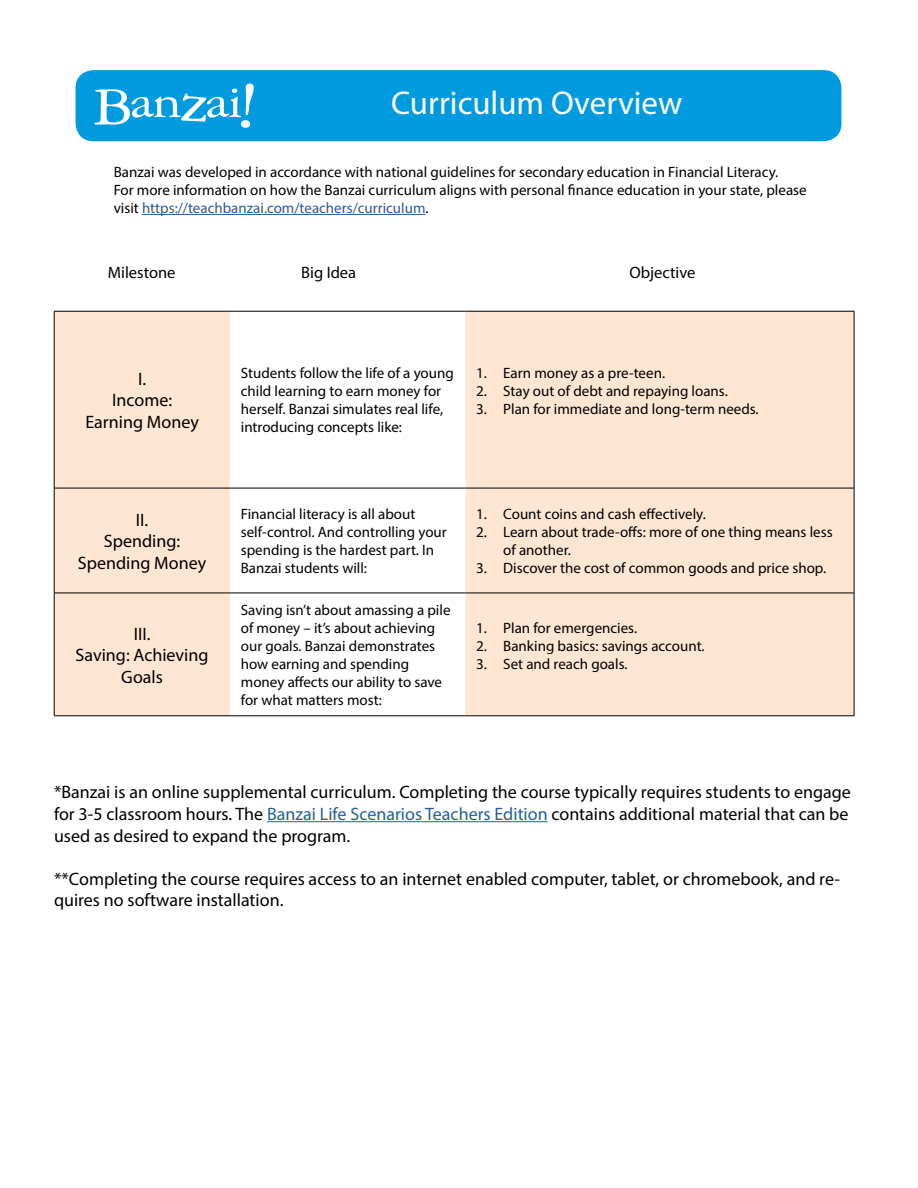
<style>
.page{position:relative;width:918px;height:1188px;background:#fff}
.page>*{position:absolute;margin:0;border:0;box-sizing:border-box;transform-origin:0 0}
.t1{font:33px "Myriad Pro";color:#fff}
.t2{font:18px/21.6px "Myriad Pro";color:#000;text-align:center}
.t3{font:16.5px "Myriad Pro";color:#000}
.t4{font:15px/18px "Myriad Pro";color:#000}
.s1{color:#215e9e}
</style>
<div class="page">
<div style="left:76px;top:70px;width:765px;height:71px;background:#009bdf;border-radius:18px"></div>
<hr style="left:267px;top:821px;width:281px;height:1px;background:#215e9e">
<svg style="left:55px;top:312px;width:799px;height:404px;fill:#fee6d3"></svg>
<hr style="left:54px;top:311px;width:176px;height:1px;background:#000">
<hr style="left:54px;top:311px;width:1px;height:177px;background:#000">
<hr style="left:230px;top:311px;width:235px;height:1px;background:#000">
<hr style="left:465px;top:311px;width:389px;height:1px;background:#000">
<hr style="left:854px;top:311px;width:1px;height:177px;background:#000">
<hr style="left:54px;top:488px;width:176px;height:1px;background:#000">
<hr style="left:54px;top:488px;width:1px;height:105px;background:#000">
<hr style="left:230px;top:488px;width:235px;height:1px;background:#000">
<hr style="left:465px;top:488px;width:389px;height:1px;background:#000">
<hr style="left:854px;top:488px;width:1px;height:105px;background:#000">
<hr style="left:54px;top:593px;width:176px;height:1px;background:#000">
<hr style="left:54px;top:593px;width:1px;height:123px;background:#000">
<hr style="left:230px;top:593px;width:235px;height:1px;background:#000">
<hr style="left:465px;top:593px;width:389px;height:1px;background:#000">
<hr style="left:854px;top:593px;width:1px;height:123px;background:#000">
<hr style="left:54px;top:716px;width:176px;height:1px;background:#000">
<hr style="left:230px;top:716px;width:235px;height:1px;background:#000">
<hr style="left:465px;top:716px;width:389px;height:1px;background:#000">
<svg style="left:94px;top:83px;width:160px;height:45px"></svg>
<hr style="left:142px;top:214px;width:284px;height:1px;background:#215e9e">
<h1 class="t1" style="left:391px;top:82px;width:293px">Curriculum Overview</h1>
<p class="t4" style="left:114px;top:163px;width:694px">Banzai was developed in accordance with national guidelines for secondary education in Financial Literacy.<br>For more information on how the Banzai curriculum aligns with personal finance education in your state, please visit <span class="s1">https://teachbanzai.com/teachers/curriculum</span>.</p>
<p class="t3" style="left:108px;top:262px;width:69px">Milestone</p>
<p class="t3" style="left:301px;top:262px;width:56px">Big Idea</p>
<p class="t3" style="left:629px;top:263px;width:67px">Objective</p>
<p class="t2" style="left:85px;top:368px;width:115px">I.<br>Income:<br>Earning Money</p>
<p class="t4" style="left:241px;top:364px;width:214px">Students follow the life of a young child learning to earn money for herself. Banzai simulates real life, introducing concepts like:</p>
<p class="t4" style="left:476px;top:364px;width:190px">1. Earn money as a pre-teen.</p>
<p class="t4" style="left:476px;top:382px;width:253px">2. Stay out of debt and repaying loans.</p>
<p class="t4" style="left:476px;top:400px;width:284px">3. Plan for immediate and long-term needs.</p>
<p class="t2" style="left:78px;top:509px;width:130px">II.<br>Spending:<br>Spending Money</p>
<p class="t4" style="left:241px;top:505px;width:207px">Financial literacy is all about self-control. And controlling your spending is the hardest part. In<br>Banzai students will:</p>
<p class="t4" style="left:476px;top:505px;width:231px">1. Count coins and cash effectively.</p>
<p class="t4" style="left:503px;top:523px;width:331px;text-indent:-27px">2. Learn about trade-offs: more of one thing means less of another.</p>
<p class="t4" style="left:476px;top:559px;width:351px">3. Discover the cost of common goods and price shop.</p>
<p class="t2" style="left:76px;top:622px;width:134px">III.<br>Saving: Achieving<br>Goals</p>
<p class="t4" style="left:241px;top:601px;width:211px">Saving isn’t about amassing a pile of money – it’s about achieving our goals. Banzai demonstrates how earning and spending money affects our ability to save for what matters most:</p>
<p class="t4" style="left:476px;top:619px;width:162px">1. Plan for emergencies.</p>
<p class="t4" style="left:476px;top:637px;width:230px">2. Banking basics: savings account.</p>
<p class="t4" style="left:476px;top:655px;width:153px">3. Set and reach goals.</p>
<p class="t2" style="left:54px;top:781px;width:799px;text-align:left">*Banzai is an online supplemental curriculum. Completing the course typically requires students to engage for 3-5 classroom hours. The <span class="s1">Banzai Life Scenarios Teachers Edition</span> contains additional material that can be used as desired to expand the program.</p>
<p class="t2" style="left:54px;top:868px;width:788px;text-align:left">**Completing the course requires access to an internet enabled computer, tablet, or chromebook, and re&shy;quires no software installation.</p>
</div>
